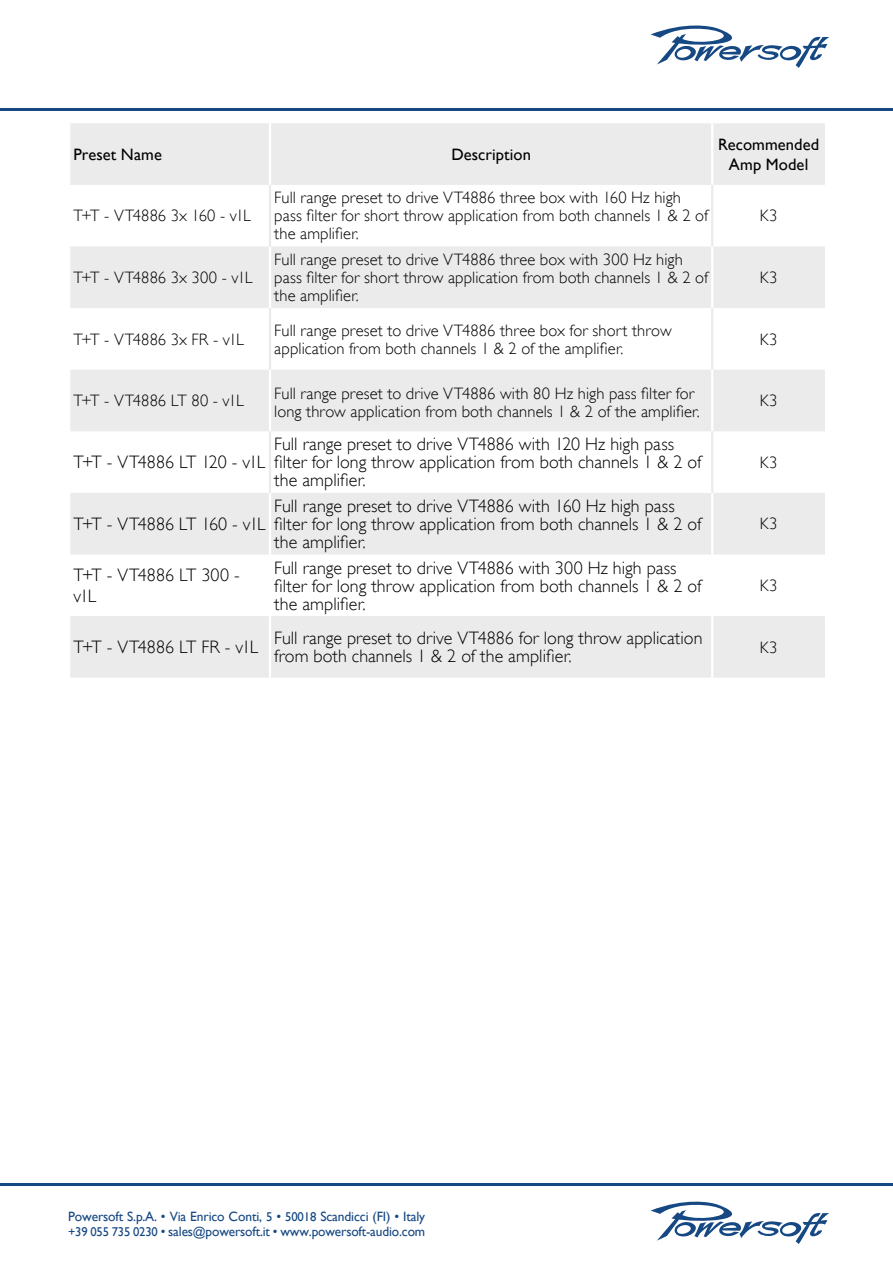
<style>
.page{position:relative;width:893px;height:1263px;background:#fff}
.page>*{position:absolute;margin:0;border:0;box-sizing:border-box;transform-origin:0 0}
.t1{font:300 18px/18px "Gill Sans";letter-spacing:.005em;color:#000}
.t2{font:300 18px "Gill Sans";letter-spacing:-.035em;color:#000}
.t3{font:300 18px "Gill Sans";letter-spacing:-.03em;color:#000}
.t4{font:300 16.5px/18px "Gill Sans";letter-spacing:.01em;color:#000}
.t5{font:16.5px/19.5px "Gill Sans";letter-spacing:.005em;color:#000;text-align:center}
.t6{font:13.5px/15px "Gill Sans";letter-spacing:-.01em;color:#164883}
.s1{font-size:12.75px}
</style>
<div class="page">
<hr style="left:0;top:1183px;width:893px;height:2px;background:#164883">
<hr style="left:0;top:108px;width:893px;height:3px;background:#164883">
<svg style="left:651px;top:25px;width:178px;height:43px"></svg>
<svg style="left:651px;top:1201px;width:178px;height:43px"></svg>
<svg style="left:70px;top:123px;width:755px;height:555px;fill:#ebebec"></svg>
<hr style="left:269px;top:246px;width:2px;height:62px;background:#fff">
<hr style="left:711px;top:123px;width:2px;height:62px;background:#fff">
<hr style="left:711px;top:185px;width:2px;height:61px;background:#ebebec">
<hr style="left:711px;top:308px;width:2px;height:62px;background:#ebebec">
<hr style="left:711px;top:246px;width:2px;height:62px;background:#fff">
<hr style="left:711px;top:370px;width:2px;height:61px;background:#fff">
<hr style="left:711px;top:493px;width:2px;height:61px;background:#fff">
<hr style="left:711px;top:554px;width:2px;height:62px;background:#fff">
<hr style="left:711px;top:616px;width:2px;height:62px;background:#fff">
<hr style="left:269px;top:185px;width:2px;height:61px;background:#ebebec">
<hr style="left:269px;top:308px;width:2px;height:62px;background:#ebebec">
<hr style="left:269px;top:431px;width:2px;height:62px;background:#ebebec">
<hr style="left:711px;top:431px;width:2px;height:62px;background:#ebebec">
<hr style="left:269px;top:370px;width:2px;height:61px;background:#fff">
<hr style="left:269px;top:493px;width:2px;height:61px;background:#fff">
<hr style="left:269px;top:554px;width:2px;height:62px;background:#fff">
<hr style="left:269px;top:616px;width:2px;height:62px;background:#fff">
<hr style="left:269px;top:123px;width:2px;height:62px;background:#fff">
<p class="t5" style="left:73px;top:144px;width:90px">Preset Name</p>
<p class="t5" style="left:451px;top:144px;width:81px">Description</p>
<p class="t5" style="left:718px;top:135px;width:103px">Recommended<br>Amp Model</p>
<p class="t4" style="left:73px;top:207px;width:179px">T+T - VT4886 3x 160 - v1L</p>
<p class="t4" style="left:274px;top:189px;width:435px">Full range preset to drive VT4886 three box with 160 Hz high pass filter for short throw application from both channels 1 &amp; 2 of the amplifier.</p>
<p class="t4" style="left:760px;top:207px;width:19px">K3</p>
<p class="t4" style="left:73px;top:268px;width:181px">T+T - VT4886 3x 300 - v1L</p>
<p class="t4" style="left:274px;top:250px;width:435px">Full range preset to drive VT4886 three box with 300 Hz high pass filter for short throw application from both channels 1 &amp; 2 of the amplifier.</p>
<p class="t4" style="left:760px;top:268px;width:19px">K3</p>
<p class="t4" style="left:73px;top:330px;width:172px">T+T - VT4886 3x FR - v1L</p>
<p class="t4" style="left:274px;top:321px;width:399px">Full range preset to drive VT4886 three box for short throw application from both channels 1 &amp; 2 of the amplifier.</p>
<p class="t4" style="left:760px;top:330px;width:19px">K3</p>
<p class="t4" style="left:73px;top:392px;width:172px">T+T - VT4886 LT 80 - v1L</p>
<p class="t4" style="left:274px;top:384px;width:427px">Full range preset to drive VT4886 with 80 Hz high pass filter for long throw application from both channels 1 &amp; 2 of the amplifier.</p>
<p class="t4" style="left:760px;top:392px;width:19px">K3</p>
<p class="t2" style="left:73px;top:452px;width:193px">T+T - VT4886 LT 120 - v1L</p>
<p class="t1" style="left:274px;top:435px;width:429px">Full range preset to drive VT4886 with 120 Hz high pass filter for long throw application from both channels 1 &amp; 2 of the amplifier.</p>
<p class="t4" style="left:760px;top:453px;width:19px">K3</p>
<p class="t3" style="left:73px;top:514px;width:194px">T+T - VT4886 LT 160 - v1L</p>
<p class="t1" style="left:274px;top:497px;width:429px">Full range preset to drive VT4886 with 160 Hz high pass filter for long throw application from both channels 1 &amp; 2 of the amplifier.</p>
<p class="t1" style="left:73px;top:564px;width:168px;line-height:21.6px">T+T - VT4886 LT 300 - v1L</p>
<p class="t1" style="left:274px;top:558px;width:429px">Full range preset to drive VT4886 with 300 Hz high pass filter for long throw application from both channels 1 &amp; 2 of the amplifier.</p>
<p class="t4" style="left:760px;top:515px;width:19px">K3</p>
<p class="t4" style="left:760px;top:576px;width:19px">K3</p>
<p class="t1" style="left:73px;top:638px;width:186px">T+T - VT4886 LT FR - v1L</p>
<p class="t1" style="left:274px;top:629px;width:430px">Full range preset to drive VT4886 for long throw application from both channels 1 &amp; 2 of the amplifier.</p>
<p class="t4" style="left:760px;top:638px;width:19px">K3</p>
<p class="t6" style="left:68px;top:1209px;width:359px">Powersoft S.p.A. • Via Enrico Conti, <span class="s1">5</span> • <span class="s1">50018</span> Scandicci (FI) • Italy <span class="s1">+39 055 735 0230</span> • sales<span class="s1">@</span>powersoft.it • www.powersoft-audio.com</p>
</div>
